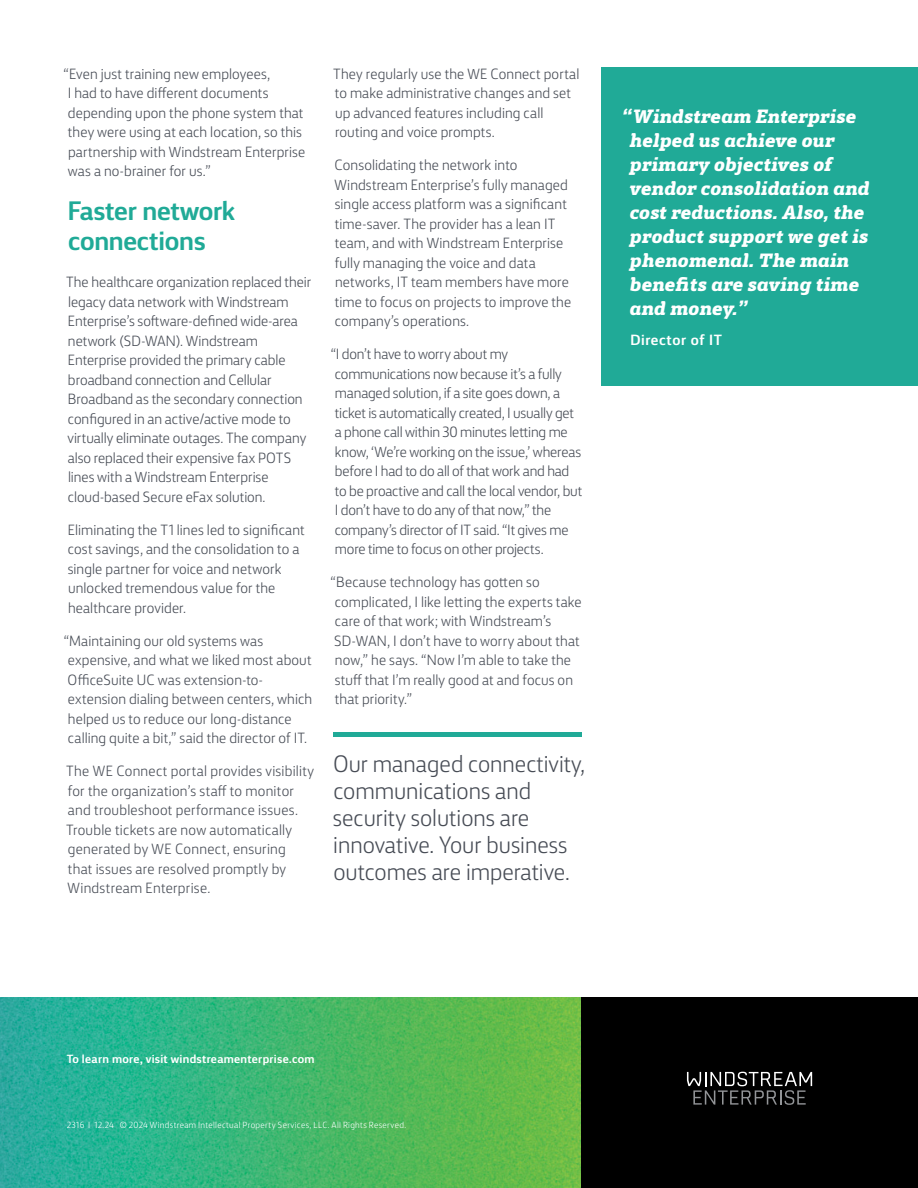
<style>
.page{position:relative;width:918px;height:1188px;background:#fff}
.page>*{position:absolute;margin:0;border:0;box-sizing:border-box;transform-origin:0 0}
.t1{font:700 27px/30px "FS Silas Sans";letter-spacing:-.01em;color:#20aa97}
.t2{font:300 24px/27px "FS Silas Sans";color:#474c55}
.t3{font:italic 800 19.5px/24px "FS Silas Slab";letter-spacing:-.005em;color:#fff}
.t4{font:300 15px/19.5px "FS Silas Sans";letter-spacing:.005em;color:#474c55}
.t5{font:300 15px/19.5px "FS Silas Sans";letter-spacing:-.015em;color:#474c55}
.t6{font:700 15px "FS Silas Sans";letter-spacing:.04em;color:#fff}
.t7{font:700 12px "FS Silas Sans";letter-spacing:.025em;color:#fff}
.t8{font:300 9px "FS Silas Sans";letter-spacing:.035em;color:#fff}
</style>
<div class="page">
<hr style="left:333px;top:733px;width:249px;height:4px;background:#20aa97">
<img style="left:0;top:998px;width:582px;height:190px">
<div style="left:582px;top:998px;width:336px;height:190px;background:#000"></div>
<svg style="left:687px;top:1072px;width:125px;height:33px"></svg>
<div style="left:602px;top:68px;width:316px;height:318px;background:#20aa97"></div>
<p class="t4" style="left:64px;top:63px;width:243px">“Even just training new employees,<br>I had to have different documents depending upon the phone system that they were using at each location, so this partnership with Windstream Enterprise was a no-brainer for us.”</p>
<h1 class="t1" style="left:68px;top:193px;width:169px">Faster network connections</h1>
<p class="t4" style="left:66px;top:271px;width:247px">The healthcare organization replaced their legacy data network with Windstream Enterprise’s software-defined wide-area network (SD-WAN). Windstream Enterprise provided the primary cable broadband connection and Cellular Broadband as the secondary connection configured in an active/active mode to virtually eliminate outages. The company also replaced their expensive fax POTS lines with a Windstream Enterprise cloud-based Secure eFax solution.</p>
<p class="t4" style="left:68px;top:519px;width:239px">Eliminating the T1 lines led to significant cost savings, and the consolidation to a single partner for voice and network unlocked tremendous value for the healthcare provider.</p>
<p class="t4" style="left:64px;top:630px;width:250px">“Maintaining our old systems was expensive, and what we liked most about OfficeSuite UC was extension-to&shy;extension dialing between centers, which helped us to reduce our long-distance calling quite a bit,” said the director of IT.</p>
<p class="t4" style="left:66px;top:760px;width:249px">The WE Connect portal provides visibility for the organization’s staff to monitor and troubleshoot performance issues.<br>Trouble tickets are now automatically generated by WE Connect, ensuring<br>that issues are resolved promptly by Windstream Enterprise.</p>
<p class="t4" style="left:333px;top:63px;width:248px">They regularly use the WE Connect portal to make administrative changes and set up advanced features including call routing and voice prompts.</p>
<p class="t4" style="left:335px;top:154px;width:238px">Consolidating the network into Windstream Enterprise’s fully managed single access platform was a significant time-saver. The provider has a lean IT team, and with Windstream Enterprise fully managing the voice and data networks, IT team members have more time to focus on projects to improve the company’s operations.</p>
<p class="t5" style="left:331px;top:343px;width:253px">“I don’t have to worry about my communications now because it’s a fully managed solution, if a site goes down, a ticket is automatically created, I usually get<br>a phone call within 30 minutes letting me know, ‘We’re working on the issue,’ whereas before I had to do all of that work and had<br>to be proactive and call the local vendor, but I don’t have to do any of that now,” the company’s director of IT said. “It gives me more time to focus on other projects.</p>
<p class="t4" style="left:331px;top:571px;width:253px">“Because technology has gotten so complicated, I like letting the experts take care of that work; with Windstream’s SD-WAN, I don’t have to worry about that now,” he says. “Now I’m able to take the stuff that I’m really good at and focus on that priority.”</p>
<h2 class="t2" style="left:333px;top:748px;width:254px">Our managed connectivity, communications and security solutions are innovative. Your business outcomes are imperative.</h2>
<h3 class="t3" style="left:628px;top:102px;width:242px;text-indent:-7px">“Windstream Enterprise helped us achieve our primary objectives of vendor consolidation and cost reductions. Also, the product support we get is phenomenal. The main benefits are saving time and money.”</h3>
<p class="t6" style="left:630px;top:327px;width:93px">Director of IT</p>
<p class="t7" style="left:67px;top:1048px;width:249px">To learn more, visit windstreamenterprise.com</p>
<p class="t8" style="left:67px;top:1118px;width:341px">2316 I 12.24 © 2024 Windstream Intellectual Property Services, LLC. All Rights Reserved.</p>
</div>
